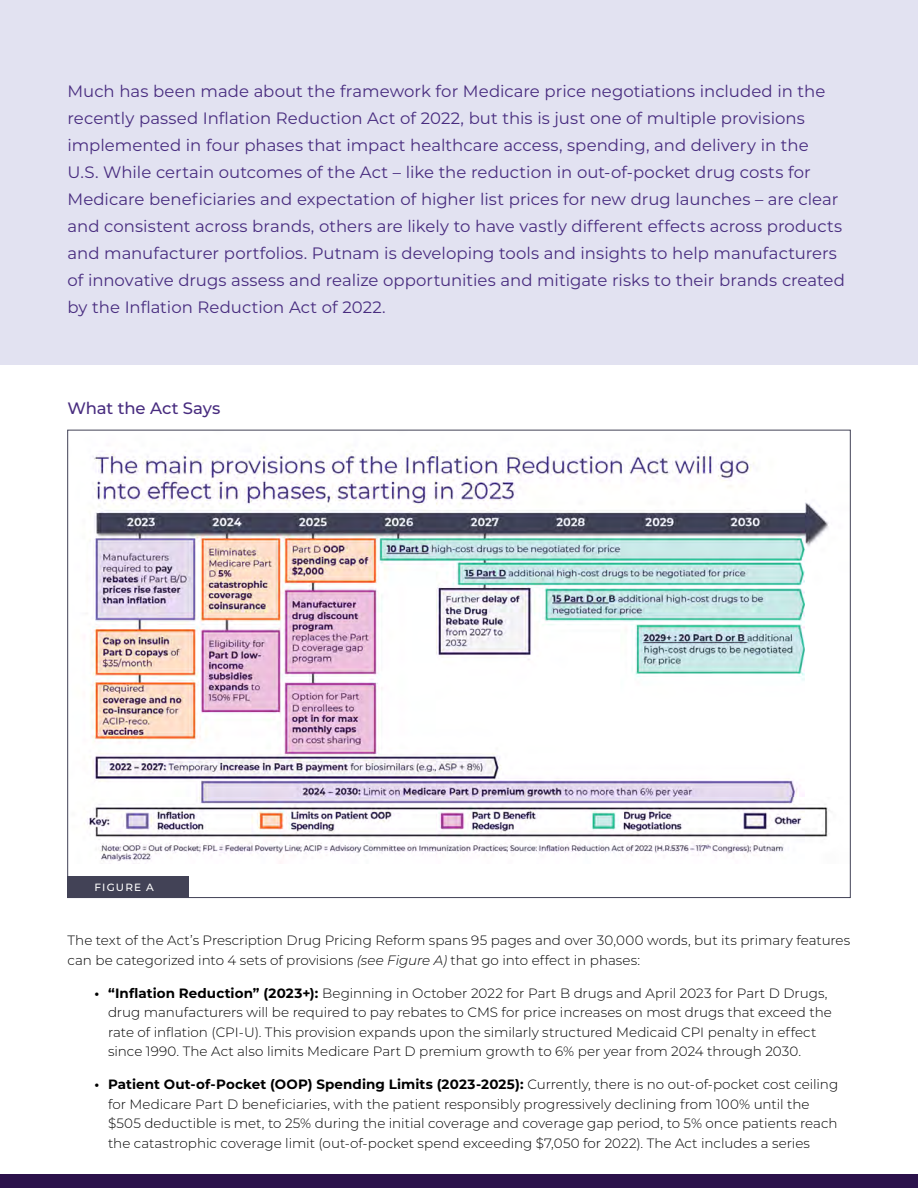
<style>
.page{position:relative;width:918px;height:1188px;background:#fff}
.page>*{position:absolute;margin:0;border:0;box-sizing:border-box;transform-origin:0 0}
.t1{font:16.5px/27px "Montserrat";color:#482c7f}
.t2{font:500 16.5px "Montserrat";letter-spacing:-.01em;color:#482c7f}
.t3{font:300 13.5px/19.5px "Montserrat";color:#000}
.t4{font:500 10.5px "Montserrat";letter-spacing:.11em;color:#fff}
.s1{font-style:italic}
.s2{font-weight:700}
</style>
<div class="page">
<img style="left:89px;top:449px;width:741px;height:413px">
<div style="left:0;top:0;width:918px;height:364px;background:#e2e2f1"></div>
<div style="left:0;top:1174px;width:918px;height:14px;background:#2b124b"></div>
<div style="left:68px;top:876px;width:121px;height:22px;background:#424256"></div>
<p class="t1" style="left:68px;top:77px;width:779px">Much has been made about the framework for Medicare price negotiations included in the recently passed Inflation Reduction Act of 2022, but this is just one of multiple provisions implemented in four phases that impact healthcare access, spending, and delivery in the<br>U.S. While certain outcomes of the Act – like the reduction in out-of-pocket drug costs for Medicare beneficiaries and expectation of higher list prices for new drug launches – are clear and consistent across brands, others are likely to have vastly different effects across products and manufacturer portfolios. Putnam is developing tools and insights to help manufacturers of innovative drugs assess and realize opportunities and mitigate risks to their brands created by the Inflation Reduction Act of 2022.</p>
<p class="t2" style="left:68px;top:397px;width:154px">What the Act Says</p>
<p class="t4" style="left:94px;top:880px;width:61px">FIGURE A</p>
<p class="t3" style="left:68px;top:930px;width:784px">The text of the Act’s Prescription Drug Pricing Reform spans 95 pages and over 30,000 words, but its primary features can be categorized into 4 sets of provisions <span class="s1">(see Figure A)</span> that go into effect in phases:</p>
<p class="t3" style="left:108px;top:983px;width:725px;text-indent:-14px"><span class="s2">• “Inflation Reduction” (2023+):</span> Beginning in October 2022 for Part B drugs and April 2023 for Part D Drugs, drug manufacturers will be required to pay rebates to CMS for price increases on most drugs that exceed the rate of inflation (CPI-U). This provision expands upon the similarly structured Medicaid CPI penalty in effect since 1990. The Act also limits Medicare Part D premium growth to 6% per year from 2024 through 2030.</p>
<p class="t3" style="left:108px;top:1074px;width:732px;text-indent:-14px"><span class="s2">• Patient Out-of-Pocket (OOP) Spending Limits (2023-2025):</span> Currently, there is no out-of-pocket cost ceiling for Medicare Part D beneficiaries, with the patient responsibly progressively declining from 100% until the $505 deductible is met, to 25% during the initial coverage and coverage gap period, to 5% once patients reach the catastrophic coverage limit (out-of-pocket spend exceeding $7,050 for 2022). The Act includes a series</p>
</div>
